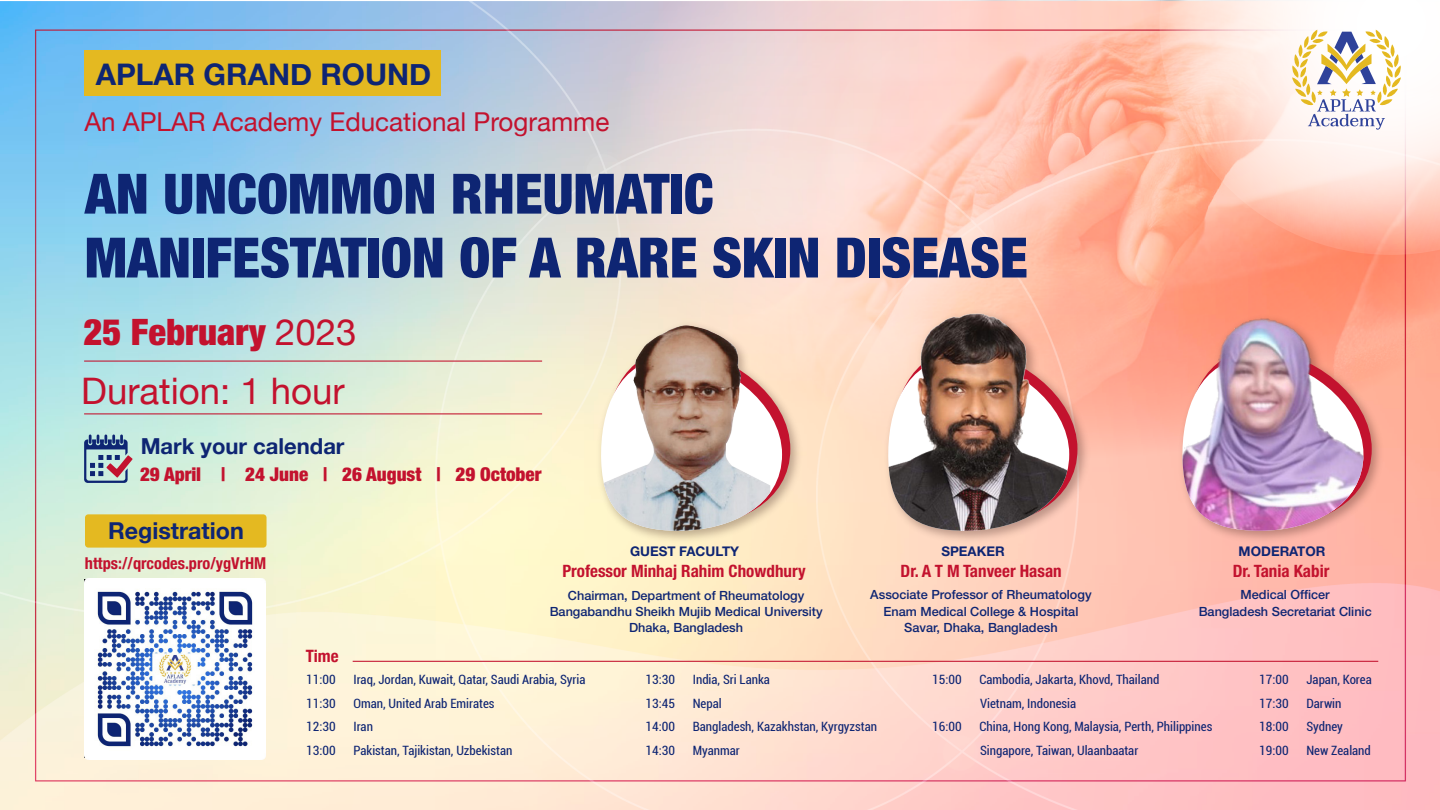
<style>
.page{position:relative;width:1440px;height:810px;background:#fff}
.page>*{position:absolute;margin:0;border:0;box-sizing:border-box;transform-origin:0 0}
.t1{font:900 condensed 55.72px/63.9px "Helvetica Neue";color:#0e2573}
.t2{font:36.6px/59.2px "Helvetica Neue";color:#c3122e}
.t3{font:700 29.78px "Helvetica Neue";color:#0e2573}
.t4{font:26.03px "Helvetica Neue";color:#c3122e}
.t5{font:700 23.33px "Helvetica Neue";color:#0e2573}
.t6{font:700 22.05px "Helvetica Neue";color:#0e2573}
.t7{font:900 condensed 19.05px "Helvetica Neue";color:#c3122e}
.t8{font:700 condensed 17.02px "Helvetica Neue";color:#c3122e}
.t9{font:700 condensed 16.35px "Helvetica Neue";color:#c3122e}
.t10{font:700 13.35px "Helvetica Neue";color:#0e2573}
.t11{font:condensed 12.83px/23.6px "Roboto";color:#0e2573}
.t12{font:500 12.67px/16.3px "Helvetica Neue";color:#0e2573;text-align:center}
.s1{font-weight:900;font-stretch:condensed}
</style>
<div class="page">
<img style="left:0;top:0;width:1440px;height:810px">
<hr style="left:353px;top:661px;width:1025px;height:1px;background:#c3122e">
<div style="left:84px;top:51px;width:357px;height:45px;background:#e4b921"></div>
<div style="left:85px;top:514px;width:182px;height:34px;background:#e4b921;border-radius:3px"></div>
<svg style="left:1160px;top:0;width:280px;height:255px"></svg>
<svg style="left:1292px;top:30px;width:109px;height:100px"></svg>
<img style="left:84px;top:579px;width:181px;height:180px">
<hr style="left:84px;top:361px;width:458px;height:1px;background:#c3122e">
<hr style="left:84px;top:413px;width:458px;height:1px;background:#c3122e">
<svg style="left:84px;top:434px;width:49px;height:49px;background:#8896ab"></svg>
<img style="left:593px;top:294px;width:213px;height:252px">
<svg style="left:599px;top:350px;width:191px;height:181px;background:#eebeaf"></svg>
<img style="left:602px;top:325px;width:168px;height:206px">
<img style="left:880px;top:294px;width:213px;height:252px">
<svg style="left:886px;top:350px;width:192px;height:181px;background:#e9978d"></svg>
<img style="left:887px;top:313px;width:182px;height:218px">
<img style="left:1174px;top:294px;width:214px;height:252px">
<svg style="left:1363px;top:350px;width:9px;height:181px;background:#e8837a"></svg>
<img style="left:1181px;top:318px;width:182px;height:213px">
<h3 class="t3" style="left:96px;top:51px;width:337px">APLAR GRAND ROUND</h3>
<h3 class="t4" style="left:84px;top:103px;width:526px">An APLAR Academy Educational Programme</h3>
<h1 class="t1" style="left:85px;top:159px;width:944px">AN UNCOMMON RHEUMATIC<br>MANIFESTATION OF A RARE SKIN DISEASE</h1>
<h2 class="t2" style="left:81px;top:304px;width:277px"><span class="s1">25 February</span> 2023<br>Duration: 1 hour</h2>
<h3 class="t6" style="left:141px;top:429px;width:205px">Mark your calendar</h3>
<h3 class="t7" style="left:140px;top:458px;width:403px">29 April | 24 June | 26 August | 29 October</h3>
<h3 class="t5" style="left:108px;top:513px;width:137px">Registration</h3>
<p class="t9" style="left:85px;top:550px;width:183px">https://qrcodes.pro/ygVrHM</p>
<h3 class="t8" style="left:306px;top:642px;width:34px">Time</h3>
<p class="t10" style="left:630px;top:541px;width:111px">GUEST FACULTY</p>
<p class="t10" style="left:941px;top:541px;width:65px">SPEAKER</p>
<p class="t10" style="left:1239px;top:541px;width:88px">MODERATOR</p>
<h3 class="t8" style="left:562px;top:557px;width:245px">Professor Minhaj Rahim Chowdhury</h3>
<p class="t12" style="left:550px;top:586px;width:274px">Chairman, Department of Rheumatology<br>Bangabandhu Sheikh Mujib Medical University<br>Dhaka, Bangladesh</p>
<p class="t12" style="left:870px;top:586px;width:223px">Associate Professor of Rheumatology<br>Enam Medical College &amp; Hospital<br>Savar, Dhaka, Bangladesh</p>
<p class="t12" style="left:1199px;top:586px;width:175px">Medical Officer<br>Bangladesh Secretariat Clinic</p>
<h3 class="t8" style="left:901px;top:557px;width:163px">Dr. A T M Tanveer Hasan</h3>
<h3 class="t8" style="left:1233px;top:557px;width:98px">Dr. Tania Kabir</h3>
<p class="t11" style="left:306px;top:667px;width:31px">11:00</p>
<p class="t11" style="left:353px;top:667px;width:233px">Iraq, Jordan, Kuwait, Qatar, Saudi Arabia, Syria</p>
<p class="t11" style="left:306px;top:691px;width:31px">11:30</p>
<p class="t11" style="left:353px;top:691px;width:143px">Oman, United Arab Emirates</p>
<p class="t11" style="left:306px;top:714px;width:31px">12:30</p>
<p class="t11" style="left:353px;top:714px;width:21px">Iran</p>
<p class="t11" style="left:306px;top:738px;width:31px">13:00</p>
<p class="t11" style="left:353px;top:738px;width:160px">Pakistan, Tajikistan, Uzbekistan</p>
<p class="t11" style="left:646px;top:667px;width:31px">13:30</p>
<p class="t11" style="left:693px;top:667px;width:79px">India, Sri Lanka</p>
<p class="t11" style="left:646px;top:691px;width:31px">13:45</p>
<p class="t11" style="left:693px;top:691px;width:30px">Nepal</p>
<p class="t11" style="left:646px;top:714px;width:31px">14:00</p>
<p class="t11" style="left:693px;top:714px;width:186px">Bangladesh, Kazakhstan, Kyrgyzstan</p>
<p class="t11" style="left:646px;top:738px;width:31px">14:30</p>
<p class="t11" style="left:693px;top:738px;width:48px">Myanmar</p>
<p class="t11" style="left:932px;top:667px;width:31px">15:00</p>
<p class="t11" style="left:979px;top:667px;width:182px">Cambodia, Jakarta, Khovd, Thailand<br>Vietnam, Indonesia</p>
<p class="t11" style="left:932px;top:714px;width:31px">16:00</p>
<p class="t11" style="left:979px;top:714px;width:234px">China, Hong Kong, Malaysia, Perth, Philippines<br>Singapore, Taiwan, Ulaanbaatar</p>
<p class="t11" style="left:1259px;top:667px;width:31px">17:00</p>
<p class="t11" style="left:1306px;top:667px;width:67px">Japan, Korea</p>
<p class="t11" style="left:1259px;top:691px;width:31px">17:30</p>
<p class="t11" style="left:1306px;top:691px;width:37px">Darwin</p>
<p class="t11" style="left:1259px;top:714px;width:31px">18:00</p>
<p class="t11" style="left:1306px;top:714px;width:38px">Sydney</p>
<p class="t11" style="left:1259px;top:738px;width:31px">19:00</p>
<p class="t11" style="left:1306px;top:738px;width:66px">New Zealand</p>
</div>
